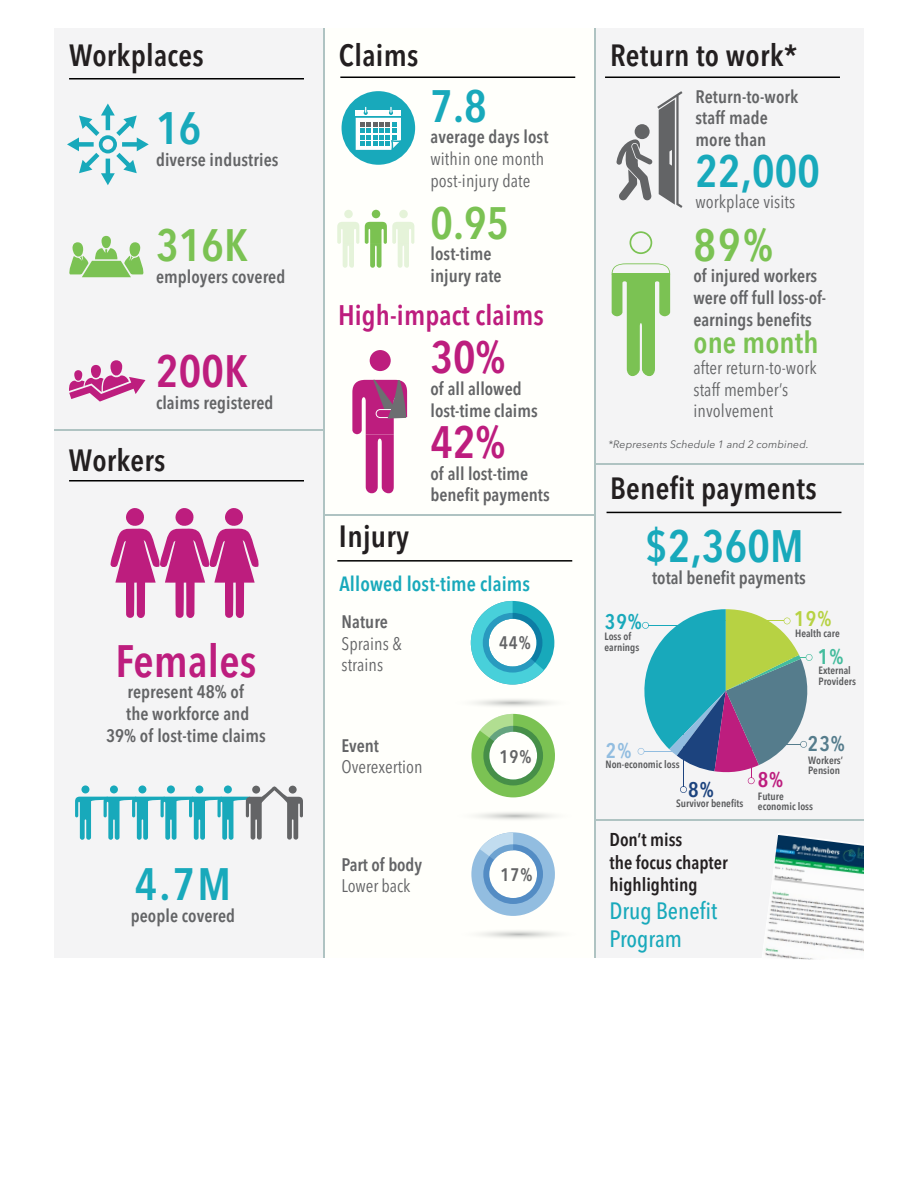
<style>
.page{position:relative;width:918px;height:1188px;background:#fff}
.page>*{position:absolute;margin:0;border:0;box-sizing:border-box;transform-origin:0 0}
.t1{font:600 condensed 45px "Avenir Next LT Pro";letter-spacing:.005em;color:#18a9bb}
.t2{font:600 condensed 45px "Avenir Next LT Pro";letter-spacing:.005em;color:#bd1d7e}
.t3{font:600 condensed 45px "Avenir Next LT Pro";letter-spacing:.005em;color:#7bc253}
.t4{font:600 condensed 30.45px "Avenir Next LT Pro";letter-spacing:.01em;color:#231f20}
.t5{font:600 condensed 30px "Avenir Next LT Pro";letter-spacing:.005em;color:#7bc253}
.t6{font:600 condensed 28.05px "Avenir Next LT Pro";letter-spacing:.005em;color:#bd1d7e}
.t7{font:500 condensed 23.55px/28.2px "Avenir Next LT Pro";color:#18a9bb}
.t8{font:600 condensed 21px/38px "Avenir Next LT Pro";color:#b7d243}
.t9{font:600 condensed 21px "Avenir Next LT Pro";color:#18a9bb}
.t10{font:600 condensed 21px "Avenir Next LT Pro";color:#557c8c}
.t11{font:600 condensed 21px "Avenir Next LT Pro";color:#1c437e}
.t12{font:600 condensed 21px "Avenir Next LT Pro";color:#bd1d7e}
.t13{font:600 condensed 20.4px "Avenir Next LT Pro";letter-spacing:.005em;color:#18a9bb}
.t14{font:600 condensed 18.45px/22.2px "Avenir Next LT Pro";color:#231f20}
.t15{font:600 condensed 18px/21.6px "Avenir Next LT Pro";letter-spacing:.005em;color:#636466}
.t16{font:condensed 18px/21.6px "Avenir Next LT Pro";letter-spacing:.005em;color:#636466}
.t17{font:italic 10.65px "Avenir Next LT Pro";letter-spacing:.005em;color:#58595b}
.t18{font:600 condensed 10.5px/10.5px "Avenir Next LT Pro";color:#58595b}
.s1{font-weight:600}
.s2{font-weight:400}
.s3{color:#44bc9d}
</style>
<div class="page">
<div style="left:54px;top:28px;width:270px;height:930px;background:#f4f4f5"></div>
<div style="left:596px;top:28px;width:268px;height:930px;background:#f4f4f5"></div>
<div style="left:324px;top:28px;width:271px;height:930px;background:#fffffb"></div>
<hr style="left:323px;top:28px;width:1px;height:930px;background:#afc3c2">
<hr style="left:595px;top:28px;width:1px;height:930px;background:#afc3c2">
<hr style="left:324px;top:514px;width:271px;height:2px;background:#afc3c2">
<hr style="left:596px;top:463px;width:268px;height:2px;background:#afc3c2">
<hr style="left:596px;top:819px;width:268px;height:2px;background:#afc3c2">
<hr style="left:54px;top:429px;width:270px;height:2px;background:#afc3c2">
<svg style="left:69px;top:360px;width:76px;height:42px"></svg>
<svg style="left:69px;top:236px;width:75px;height:41px"></svg>
<svg style="left:111px;top:508px;width:148px;height:110px"></svg>
<svg style="left:75px;top:786px;width:228px;height:54px"></svg>
<div style="left:289px;top:786px;width:8px;height:8px;background:#636466;border-radius:50%"></div>
<div style="left:342px;top:91px;width:73px;height:74px;background:#18a9bb;border-radius:50%"></div>
<svg style="left:356px;top:106px;width:45px;height:44px"></svg>
<div style="left:372px;top:210px;width:8px;height:8px;background:#7bc253;border-radius:50%"></div>
<div style="left:399px;top:210px;width:9px;height:8px;background:#e5f3d9;border-radius:50%"></div>
<svg style="left:365px;top:222px;width:49px;height:46px"></svg>
<div style="left:344px;top:210px;width:9px;height:8px;background:#e5f3d9;border-radius:50%"></div>
<svg style="left:337px;top:222px;width:22px;height:46px"></svg>
<div style="left:370px;top:350px;width:21px;height:21px;background:#bd1d7e;border-radius:50%"></div>
<svg style="left:352px;top:380px;width:55px;height:113px"></svg>
<svg style="left:481px;top:922px;width:114px;height:24px"></svg>
<svg style="left:471px;top:601px;width:83px;height:83px"></svg>
<svg style="left:471px;top:804px;width:124px;height:112px"></svg>
<svg style="left:471px;top:690px;width:124px;height:107px"></svg>
<svg style="left:612px;top:263px;width:58px;height:113px"></svg>
<svg style="left:630px;top:231px;width:22px;height:23px"></svg>
<svg style="left:637px;top:609px;width:176px;height:184px"></svg>
<svg style="left:67px;top:104px;width:82px;height:81px"></svg>
<svg style="left:616px;top:91px;width:66px;height:117px"></svg>
<div style="left:635px;top:124px;width:15px;height:15px;background:#636466;border-radius:50%"></div>
<hr style="left:69px;top:78px;width:235px;height:2px;background:#000">
<hr style="left:340px;top:77px;width:235px;height:1px;background:#000">
<hr style="left:605px;top:77px;width:235px;height:1px;background:#000">
<hr style="left:607px;top:512px;width:234px;height:1px;background:#000">
<hr style="left:69px;top:480px;width:235px;height:2px;background:#000">
<hr style="left:337px;top:560px;width:235px;height:2px;background:#000">
<img style="left:765px;top:835px;width:99px;height:124px">
<p class="t4" style="left:69px;top:37px;width:136px">Workplaces</p>
<p class="t4" style="left:339px;top:37px;width:81px">Claims</p>
<p class="t4" style="left:610px;top:37px;width:189px">Return to work*</p>
<p class="t1" style="left:156px;top:101px;width:47px">16</p>
<p class="t15" style="left:156px;top:149px;width:124px">diverse industries</p>
<p class="t3" style="left:156px;top:218px;width:94px">316K</p>
<p class="t15" style="left:156px;top:266px;width:131px">employers covered</p>
<p class="t2" style="left:156px;top:344px;width:94px">200K</p>
<p class="t15" style="left:156px;top:392px;width:119px">claims registered</p>
<p class="t4" style="left:69px;top:442px;width:98px">Workers</p>
<p class="t2" style="left:116px;top:634px;width:142px">Females</p>
<p class="t15" style="left:106px;top:681px;width:161px;text-align:center">represent 48% of<br>the workforce and<br>39% of lost-time claims</p>
<p class="t1" style="left:135px;top:857px;width:98px">4.7M</p>
<p class="t15" style="left:131px;top:905px;width:106px">people covered</p>
<p class="t1" style="left:431px;top:79px;width:58px">7.8</p>
<p class="t16" style="left:431px;top:126px;width:120px"><span class="s1">average days lost </span>within one month post-injury date</p>
<p class="t3" style="left:431px;top:196px;width:80px">0.95</p>
<p class="t15" style="left:431px;top:243px;width:73px">lost-time injury rate</p>
<p class="t6" style="left:338px;top:298px;width:207px">High-impact claims</p>
<p class="t2" style="left:431px;top:330px;width:76px">30%</p>
<p class="t15" style="left:431px;top:378px;width:109px">of all allowed lost-time claims</p>
<p class="t4" style="left:339px;top:518px;width:72px">Injury</p>
<p class="t2" style="left:431px;top:415px;width:76px">42%</p>
<p class="t15" style="left:431px;top:462px;width:121px">of all lost-time benefit payments</p>
<p class="t13" style="left:340px;top:572px;width:192px">Allowed lost-time claims</p>
<p class="t16" style="left:342px;top:611px;width:62px"><span class="s1">Nature<br></span>Sprains &amp; strains</p>
<p class="t16" style="left:342px;top:735px;width:83px"><span class="s1">Event<br></span>Overexertion</p>
<p class="t15" style="left:342px;top:854px;width:82px">Part of body<br><span class="s2">Lower back</span></p>
<p class="t15" style="left:499px;top:632px;width:33px">44%</p>
<p class="t15" style="left:500px;top:746px;width:33px">19%</p>
<p class="t15" style="left:501px;top:864px;width:33px">17%</p>
<p class="t15" style="left:696px;top:86px;width:104px">Return-to-work staff made more than</p>
<p class="t1" style="left:696px;top:143px;width:126px">22,000</p>
<p class="t16" style="left:696px;top:191px;width:101px">workplace visits</p>
<p class="t3" style="left:694px;top:218px;width:81px">89%</p>
<p class="t15" style="left:694px;top:265px;width:134px">of injured workers were off full loss-of&shy;earnings benefits</p>
<p class="t5" style="left:694px;top:324px;width:127px">one month</p>
<p class="t16" style="left:694px;top:357px;width:125px">after return-to-work staff member’s involvement</p>
<p class="t17" style="left:608px;top:438px;width:202px">*Represents Schedule 1 and 2 combined.</p>
<p class="t4" style="left:610px;top:470px;width:208px">Benefit payments</p>
<p class="t1" style="left:645px;top:519px;width:160px">$2,360M</p>
<p class="t15" style="left:652px;top:567px;width:155px">total benefit payments</p>
<p class="t9" style="left:605px;top:609px;width:39px">39%</p>
<p class="t18" style="left:605px;top:631px;width:36px">Loss of earnings</p>
<p class="t8" style="left:818px;top:599px;width:27px;text-indent:-23px">19%<br><span class="s3">1%</span></p>
<p class="t18" style="left:795px;top:628px;width:46px">Health care</p>
<p class="t18" style="left:819px;top:665px;width:39px">External<br>Providers</p>
<p class="t18" style="left:606px;top:759px;width:76px"><sup>2%</sup>Non-economic loss</p>
<p class="t11" style="left:688px;top:777px;width:27px">8%</p>
<p class="t18" style="left:676px;top:798px;width:69px">Survivor benefits</p>
<p class="t14" style="left:610px;top:829px;width:120px">Don’t miss<br>the focus chapter highlighting</p>
<p class="t7" style="left:610px;top:896px;width:109px">Drug Benefit<br>Program</p>
<p class="t10" style="left:808px;top:731px;width:39px">23%</p>
<p class="t18" style="left:808px;top:755px;width:36px">Workers’<br>Pension</p>
<p class="t12" style="left:758px;top:767px;width:27px">8%</p>
<p class="t18" style="left:758px;top:791px;width:57px">Future economic loss</p>
</div>
